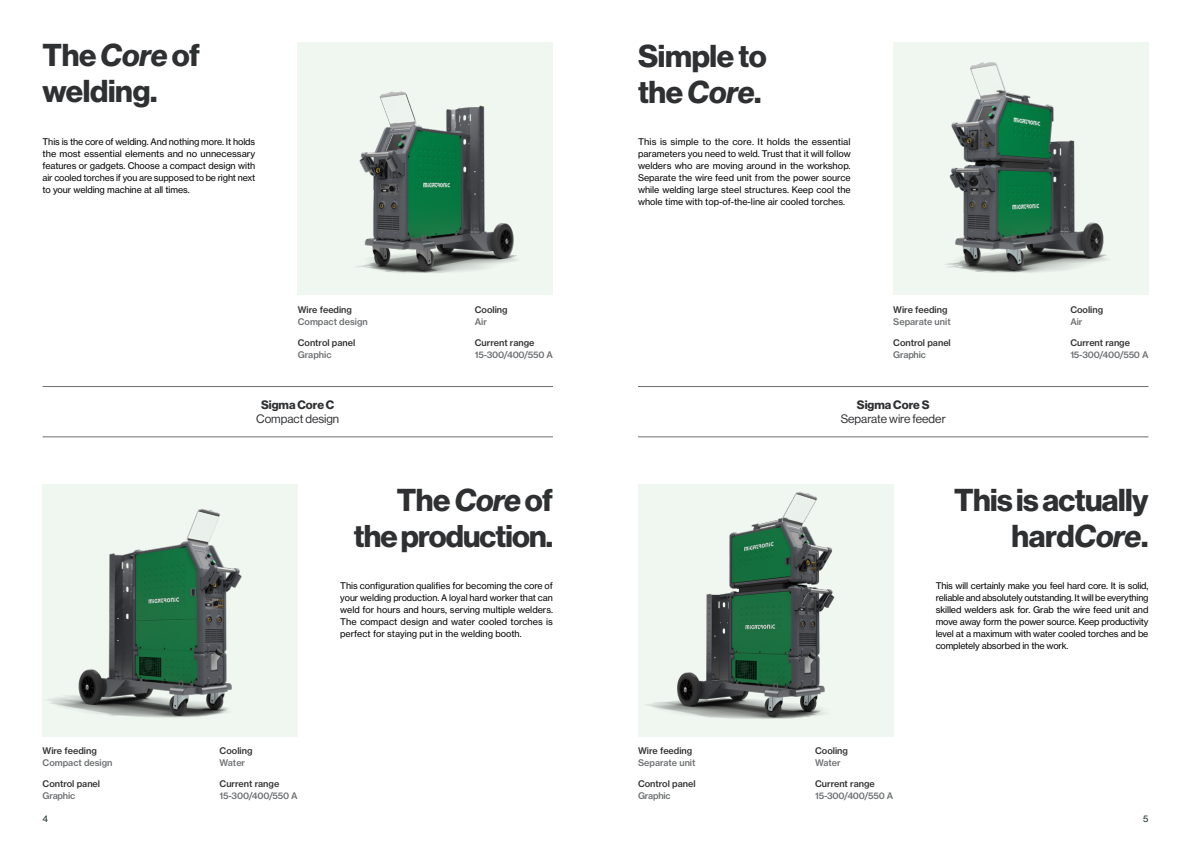
<style>
.page{position:relative;width:1191px;height:842px;background:#fff}
.page>*{position:absolute;margin:0;border:0;box-sizing:border-box;transform-origin:0 0}
.t1{font:31px/36px "N Haas Grotesk DS Pro 75 Bd";letter-spacing:-.01em;color:#2f3032}
.t2{font:30.8px "N Haas Grotesk DS Pro 75 Bd";letter-spacing:-.03em;color:#2f3032}
.t3{font:12px "N Haas Grotesk DS Pro 55 Rg";color:#2f3032}
.t4{font:12px "N Haas Grotesk DS Pro 75 Bd";color:#2f3032}
.t5{font:9px/12px "N Haas Grotesk TX Pro 55 Rg";letter-spacing:-.01em;color:#000;text-align:justify}
.t6{font:9px "N Haas Grotesk TX Pro 65 Md";color:#2f3032}
.t7{font:9px "N Haas Grotesk TX Pro 65 Md";letter-spacing:-.01em;color:#6c6e70}
.t8{font:9px "N Haas Grotesk TX Pro 55 Rg";color:#142b20}
.s1{font-family:"N Haas Grotesk DS Pro 76 Bd It"}
</style>
<div class="page">
<div style="left:893px;top:43px;width:255px;height:252px;background:#f0f7f1"></div>
<div style="left:298px;top:43px;width:255px;height:252px;background:#f0f7f1"></div>
<div style="left:43px;top:484px;width:255px;height:252px;background:#f0f7f1"></div>
<hr style="left:638px;top:386px;width:510px;height:1px;background:#6c6e70">
<hr style="left:638px;top:437px;width:510px;height:1px;background:#6c6e70">
<hr style="left:43px;top:386px;width:510px;height:1px;background:#6c6e70">
<hr style="left:43px;top:437px;width:510px;height:1px;background:#6c6e70">
<img style="left:638px;top:485px;width:254px;height:248px">
<img style="left:918px;top:42px;width:205px;height:231px">
<img style="left:356px;top:91px;width:161px;height:182px">
<img style="left:47px;top:508px;width:195px;height:210px">
<h1 class="t1" style="left:43px;top:38px;width:159px">The <span class="s1">Core</span> of welding.</h1>
<h1 class="t1" style="left:638px;top:38px;width:130px">Simple to the <span class="s1">Core</span>.</h1>
<p class="t5" style="left:43px;top:135px;width:214px">This is the core of welding. And nothing more. It holds the most essential elements and no unnecessary features or gadgets. Choose a compact design with air cooled torches if you are supposed to be right next to your welding machine at all times.</p>
<p class="t5" style="left:638px;top:135px;width:214px">This is simple to the core. It holds the essential parameters you need to weld. Trust that it will follow welders who are moving around in the workshop.<br>Separate the wire feed unit from the power source while welding large steel structures. Keep cool the whole time with top-of-the-line air cooled torches.</p>
<p class="t6" style="left:298px;top:304px;width:56px">Wire feeding</p>
<p class="t7" style="left:298px;top:316px;width:72px">Compact design</p>
<p class="t6" style="left:475px;top:304px;width:34px">Cooling</p>
<p class="t7" style="left:475px;top:316px;width:14px">Air</p>
<p class="t6" style="left:893px;top:304px;width:56px">Wire feeding</p>
<p class="t7" style="left:893px;top:316px;width:59px">Separate unit</p>
<p class="t6" style="left:1070px;top:304px;width:34px">Cooling</p>
<p class="t7" style="left:1070px;top:316px;width:14px">Air</p>
<p class="t6" style="left:298px;top:337px;width:59px">Control panel</p>
<p class="t7" style="left:298px;top:349px;width:35px">Graphic</p>
<p class="t6" style="left:475px;top:337px;width:61px">Current range</p>
<p class="t7" style="left:475px;top:349px;width:80px">15-300/400/550 A</p>
<p class="t6" style="left:893px;top:337px;width:59px">Control panel</p>
<p class="t7" style="left:893px;top:349px;width:34px">Graphic</p>
<p class="t6" style="left:1070px;top:337px;width:61px">Current range</p>
<p class="t7" style="left:1070px;top:349px;width:80px">15-300/400/550 A</p>
<h3 class="t4" style="left:261px;top:398px;width:75px">Sigma Core C</h3>
<h3 class="t3" style="left:256px;top:412px;width:85px">Compact design</h3>
<h3 class="t4" style="left:857px;top:398px;width:74px">Sigma Core S</h3>
<h3 class="t3" style="left:840px;top:412px;width:107px">Separate wire feeder</h3>
<h1 class="t1" style="left:397px;top:482px;width:158px">The <span class="s1">Core</span> of</h1>
<h2 class="t2" style="left:354px;top:518px;width:200px">the production.</h2>
<h1 class="t1" style="left:954px;top:482px;width:196px;text-align:right">This is actually hard<span class="s1">Core</span>.</h1>
<p class="t5" style="left:340px;top:579px;width:214px">This configuration qualifies for becoming the core of your welding production. A loyal hard worker that can weld for hours and hours, serving multiple welders.<br>The compact design and water cooled torches is perfect for staying put in the welding booth.</p>
<p class="t5" style="left:935px;top:579px;width:214px">This will certainly make you feel hard core. It is solid, reliable and absolutely outstanding. It will be everything skilled welders ask for. Grab the wire feed unit and move away form the power source. Keep productivity level at a maximum with water cooled torches and be completely absorbed in the work.</p>
<p class="t6" style="left:43px;top:745px;width:56px">Wire feeding</p>
<p class="t7" style="left:43px;top:757px;width:72px">Compact design</p>
<p class="t6" style="left:220px;top:745px;width:34px">Cooling</p>
<p class="t7" style="left:220px;top:757px;width:27px">Water</p>
<p class="t6" style="left:638px;top:745px;width:56px">Wire feeding</p>
<p class="t7" style="left:638px;top:757px;width:59px">Separate unit</p>
<p class="t6" style="left:815px;top:745px;width:34px">Cooling</p>
<p class="t7" style="left:815px;top:757px;width:27px">Water</p>
<p class="t6" style="left:43px;top:778px;width:59px">Control panel</p>
<p class="t7" style="left:43px;top:790px;width:34px">Graphic</p>
<p class="t6" style="left:220px;top:778px;width:61px">Current range</p>
<p class="t7" style="left:220px;top:790px;width:80px">15-300/400/550 A</p>
<p class="t6" style="left:638px;top:778px;width:59px">Control panel</p>
<p class="t7" style="left:638px;top:790px;width:34px">Graphic</p>
<p class="t6" style="left:815px;top:778px;width:61px">Current range</p>
<p class="t7" style="left:815px;top:790px;width:80px">15-300/400/550 A</p>
<p class="t8" style="left:43px;top:813px;width:7px">4</p>
<p class="t8" style="left:1143px;top:813px;width:7px">5</p>
</div>
